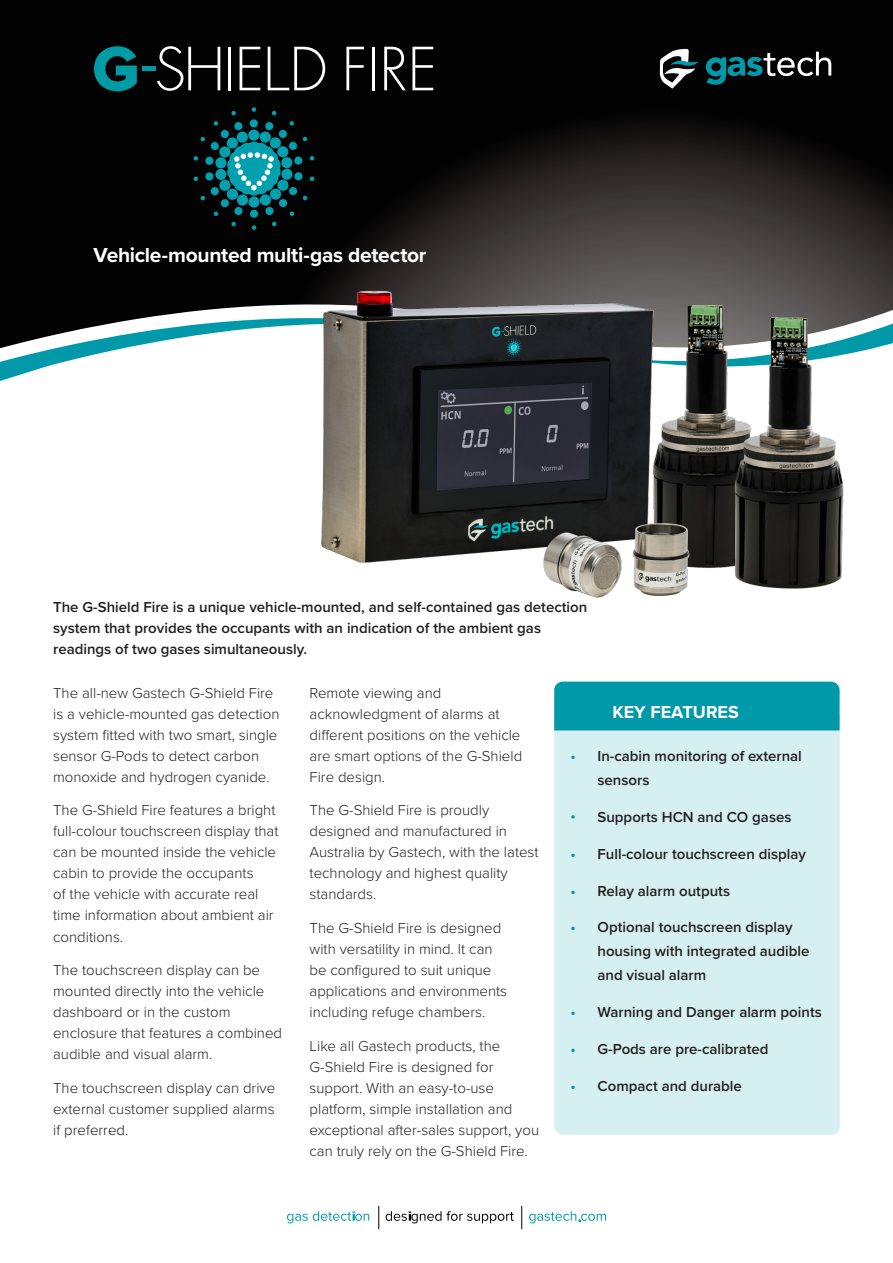
<style>
.page{position:relative;width:893px;height:1263px;background:#fff}
.page>*{position:absolute;margin:0;border:0;box-sizing:border-box;transform-origin:0 0}
.Product_line2{font:700 21px "Proxima Nova";letter-spacing:-.015em;color:#fff}
.Subhead{font:700 18px "Proxima Nova";color:#fff}
.t1{font:300 15px/21px "Proxima Nova";color:#231f20}
.Specs_header{font:600 15px/24px "Proxima Nova";color:#231f20}
.s1{color:#0099a9}
</style>
<div class="page">
<svg style="left:0;top:0;width:893px;height:318px;background:#0e0d0d"></svg>
<svg style="left:0;top:318px;width:272px;height:63px"></svg>
<svg style="left:883px;top:316px;width:10px;height:30px"></svg>
<svg style="left:660px;top:49px;width:39px;height:40px"></svg>
<svg style="left:706px;top:52px;width:125px;height:33px;background:#203e41"></svg>
<div style="left:554px;top:730px;width:286px;height:405px;background:#d6f0f2"></div>
<div style="left:554px;top:682px;width:286px;height:48px;background:#0099a9"></div>
<img style="left:272px;top:254px;width:611px;height:344px">
<svg style="left:157px;top:46px;width:63px;height:45px;background:#323232"></svg>
<hr style="left:229px;top:47px;width:2px;height:43px;background:#fff">
<svg style="left:240px;top:47px;width:20px;height:43px"></svg>
<svg style="left:268px;top:47px;width:57px;height:43px;background:#323232"></svg>
<div style="left:143px;top:66px;width:13px;height:5px;background:#0099a8"></div>
<svg style="left:94px;top:46px;width:43px;height:45px;background:#006167"></svg>
<svg style="left:346px;top:47px;width:18px;height:43px"></svg>
<hr style="left:372px;top:47px;width:3px;height:43px;background:#fff">
<svg style="left:384px;top:47px;width:22px;height:43px"></svg>
<svg style="left:412px;top:47px;width:21px;height:43px"></svg>
<svg style="left:193px;top:107px;width:122px;height:123px;background:#073a3f"></svg>
<svg style="left:287px;top:1211px;width:82px;height:12px"></svg>
<svg style="left:386px;top:1211px;width:128px;height:12px"></svg>
<svg style="left:529px;top:1211px;width:77px;height:12px"></svg>
<svg style="left:521px;top:1206px;width:1px;height:23px"></svg>
<svg style="left:378px;top:1206px;width:1px;height:23px"></svg>
<p class="Product_line2" style="left:94px;top:239px;width:334px">Vehicle-mounted multi-gas detector</p>
<p class="Specs_header" style="left:53px;top:596px;width:536px;line-height:21px">The G-Shield Fire is a unique vehicle-mounted, and self-contained gas detection system that provides the occupants with an indication of the ambient gas readings of two gases simultaneously.</p>
<p class="t1" style="left:53px;top:681px;width:228px">The all-new Gastech G-Shield Fire is a vehicle-mounted gas detection system fitted with two smart, single sensor G-Pods to detect carbon monoxide and hydrogen cyanide.</p>
<p class="t1" style="left:53px;top:799px;width:227px">The G-Shield Fire features a bright full-colour touchscreen display that can be mounted inside the vehicle cabin to provide the occupants<br>of the vehicle with accurate real time information about ambient air conditions.</p>
<p class="t1" style="left:53px;top:959px;width:230px">The touchscreen display can be mounted directly into the vehicle dashboard or in the custom enclosure that features a combined audible and visual alarm.</p>
<p class="t1" style="left:53px;top:1077px;width:224px;text-align:justify">The touchscreen display can drive external customer supplied alarms if preferred.</p>
<p class="t1" style="left:310px;top:681px;width:214px">Remote viewing and acknowledgment of alarms at different positions on the vehicle are smart options of the G-Shield<br>Fire design.</p>
<p class="t1" style="left:310px;top:799px;width:231px">The G-Shield Fire is proudly designed and manufactured in<br>Australia by Gastech, with the latest technology and highest quality standards.</p>
<p class="t1" style="left:310px;top:917px;width:199px">The G-Shield Fire is designed with versatility in mind. It can be configured to suit unique applications and environments including refuge chambers.</p>
<p class="t1" style="left:310px;top:1035px;width:231px">Like all Gastech products, the G-Shield Fire is designed for support. With an easy-to-use platform, simple installation and exceptional after-sales support, you can truly rely on the G-Shield Fire.</p>
<p class="Subhead" style="left:612px;top:699px;width:128px">KEY FEATURES</p>
<p class="Specs_header" style="left:597px;top:744px;width:206px;text-indent:-27px"><span class="s1">•</span> In-cabin monitoring of external sensors</p>
<p class="Specs_header" style="left:570px;top:805px;width:222px"><span class="s1">•</span> Supports HCN and CO gases</p>
<p class="Specs_header" style="left:570px;top:841px;width:237px"><span class="s1">•</span> Full-colour touchscreen display</p>
<p class="Specs_header" style="left:570px;top:878px;width:161px"><span class="s1">•</span> Relay alarm outputs</p>
<p class="Specs_header" style="left:597px;top:915px;width:213px;text-indent:-27px"><span class="s1">•</span> Optional touchscreen display housing with integrated audible and visual alarm</p>
<p class="Specs_header" style="left:570px;top:1000px;width:253px"><span class="s1">•</span> Warning and Danger alarm points</p>
<p class="Specs_header" style="left:570px;top:1036px;width:200px"><span class="s1">•</span> G-Pods are pre-calibrated</p>
<p class="Specs_header" style="left:570px;top:1073px;width:173px"><span class="s1">•</span> Compact and durable</p>
</div>
